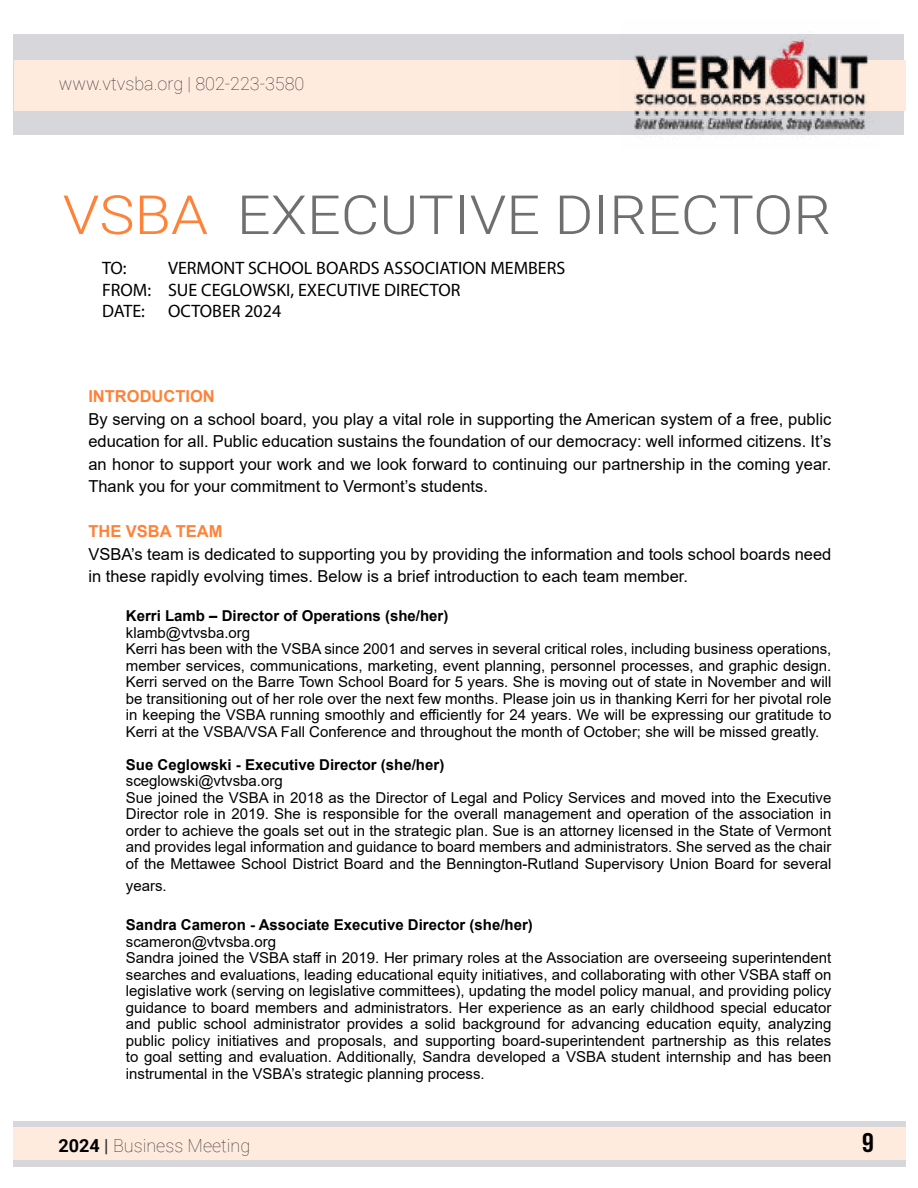
<style>
.page{position:relative;width:918px;height:1188px;background:#fff}
.page>*{position:absolute;margin:0;border:0;box-sizing:border-box;transform-origin:0 0}
.t1{font:300 54px "Roboto";color:#716e72;scale:1.1 1}
.t2{font:27px "Bebas Neue";color:#000;scale:1.1 1}
.t3{font:18px/21.6px "Myriad Pro";color:#000}
.t4{font:100 18px "Roboto";color:#373635}
.t5{font:16.5px/22.5px "Arial";color:#000;text-align:justify}
.t6{font:700 16.5px "Arial";color:#ff8239}
.t7{font:15px/16.5px "Arial";color:#000}
.t8{font:700 15px "Arial";color:#000}
.s1{color:#ff8239}
.s2{font-weight:700;color:#000}
.s3{font-weight:400;color:#272524}
</style>
<div class="page">
<div style="left:13px;top:1121px;width:892px;height:46px;background:#d6d6db"></div>
<div style="left:13px;top:35px;width:890px;height:100px;background:#d6d6db"></div>
<div style="left:13px;top:1128px;width:892px;height:32px;background:#ffebde"></div>
<div style="left:14px;top:60px;width:892px;height:51px;background:#ffebde"></div>
<img style="left:622px;top:31px;width:259px;height:107px">
<p class="t4" style="left:59px;top:71px;width:247px">www.vtvsba.org | 802-223-3580</p>
<h1 class="t1" style="left:63px;top:177px;width:700px"><span class="s1">VSBA</span> EXECUTIVE DIRECTOR</h1>
<p class="t3" style="left:102px;top:257px;width:26px">TO:</p>
<p class="t3" style="left:102px;top:257px;width:465px;text-indent:66px">VERMONT SCHOOL BOARDS ASSOCIATION MEMBERS<br>FROM: SUE CEGLOWSKI, EXECUTIVE DIRECTOR<br>DATE:</p>
<p class="t3" style="left:168px;top:300px;width:115px">OCTOBER 2024</p>
<p class="t6" style="left:88px;top:385px;width:128px">INTRODUCTION</p>
<p class="t5" style="left:88px;top:408px;width:745px">By serving on a school board, you play a vital role in supporting the American system of a free, public education for all. Public education sustains the foundation of our democracy: well informed citizens. It’s an honor to support your work and we look forward to continuing our partnership in the coming year.<br>Thank you for your commitment to Vermont’s students.</p>
<p class="t6" style="left:88px;top:520px;width:136px">THE VSBA TEAM</p>
<p class="t5" style="left:88px;top:543px;width:744px">VSBA’s team is dedicated to supporting you by providing the information and tools school boards need in these rapidly evolving times. Below is a brief introduction to each team member.</p>
<p class="t8" style="left:126px;top:606px;width:324px">Kerri Lamb – Director of Operations (she/her)</p>
<p class="t7" style="left:126px;top:624px;width:707px">klamb@vtvsba.org<br>Kerri has been with the VSBA since 2001 and serves in several critical roles, including business operations, member services, communications, marketing, event planning, personnel processes, and graphic design.<br>Kerri served on the Barre Town School Board for 5 years. She is moving out of state in November and will be transitioning out of her role over the next few months. Please join us in thanking Kerri for her pivotal role in keeping the VSBA running smoothly and efficiently for 24 years. We will be expressing our gratitude to Kerri at the VSBA/VSA Fall Conference and throughout the month of October; she will be missed greatly.</p>
<p class="t8" style="left:126px;top:754px;width:320px">Sue Ceglowski - Executive Director (she/her)</p>
<p class="t7" style="left:126px;top:773px;width:707px">sceglowski@vtvsba.org<br>Sue joined the VSBA in 2018 as the Director of Legal and Policy Services and moved into the Executive Director role in 2019. She is responsible for the overall management and operation of the association in order to achieve the goals set out in the strategic plan. Sue is an attorney licensed in the State of Vermont and provides legal information and guidance to board members and administrators. She served as the chair of the Mettawee School District Board and the Bennington-Rutland Supervisory Union Board for several</p>
<p class="t7" style="left:126px;top:878px;width:42px">years.</p>
<p class="t8" style="left:126px;top:915px;width:409px">Sandra Cameron - Associate Executive Director (she/her)</p>
<p class="t7" style="left:126px;top:933px;width:707px">scameron@vtvsba.org<br>Sandra joined the VSBA staff in 2019. Her primary roles at the Association are overseeing superintendent searches and evaluations, leading educational equity initiatives, and collaborating with other VSBA staff on legislative work (serving on legislative committees), updating the model policy manual, and providing policy guidance to board members and administrators. Her experience as an early childhood special educator and public school administrator provides a solid background for advancing education equity, analyzing public policy initiatives and proposals, and supporting board-superintendent partnership as this relates to goal setting and evaluation. Additionally, Sandra developed a VSBA student internship and has been instrumental in the VSBA’s strategic planning process.</p>
<p class="t4" style="left:59px;top:1133px;width:193px"><span class="s2">2024</span> <span class="s3">|</span> Business Meeting</p>
<h2 class="t2" style="left:862px;top:1128px;width:12px">9</h2>
</div>
